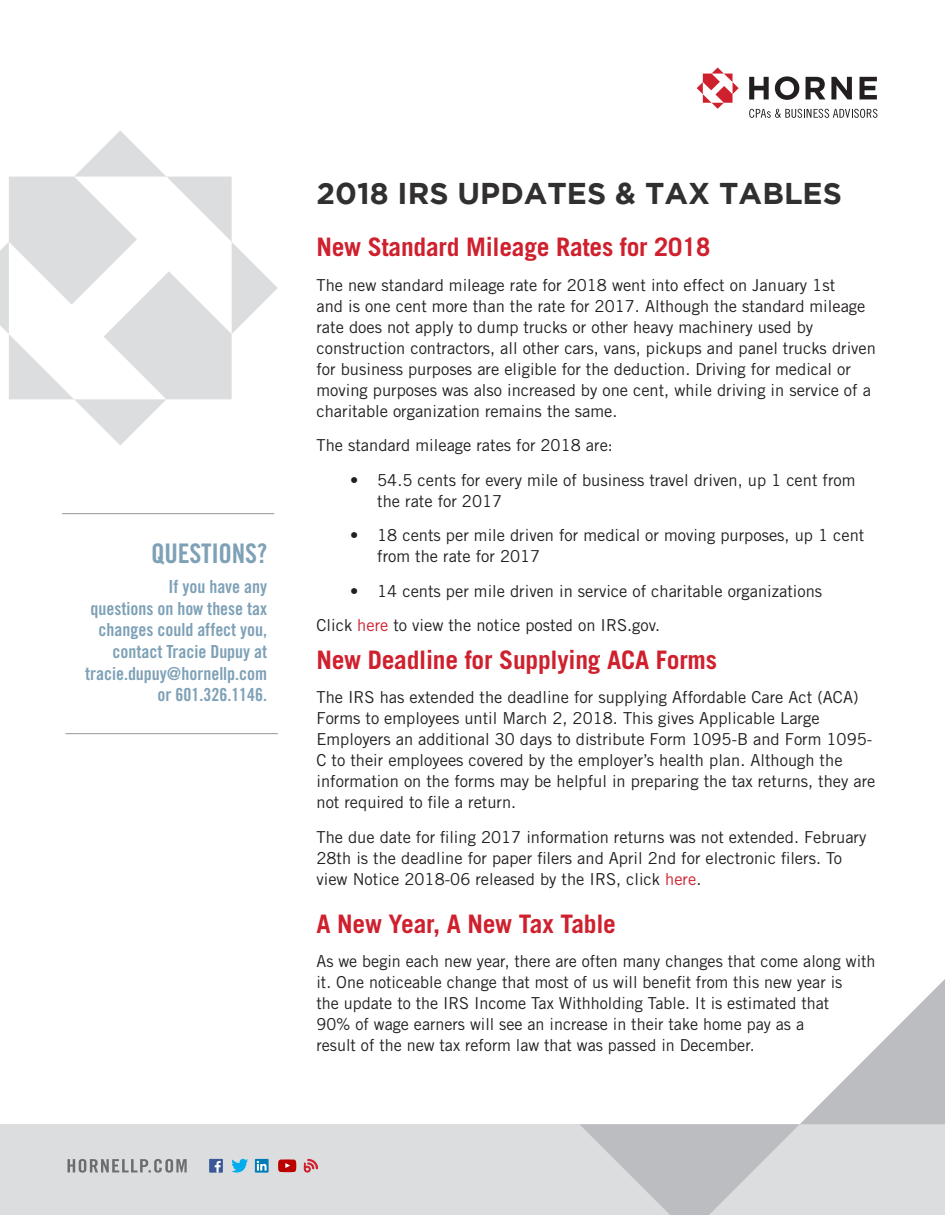
<style>
.page{position:relative;width:945px;height:1215px;background:#fff}
.page>*{position:absolute;margin:0;border:0;box-sizing:border-box;transform-origin:0 0}
.t1{font:700 30px "Gotham";color:#312f30}
.t2{font:27px "Trade Gothic Bold Cond Twenty";letter-spacing:-.01em;color:#7ea1b7}
.t3{font:700 25.5px "Trade Gothic";letter-spacing:-.01em;color:#cf202e}
.t4{font:18px/21.6px "Trade Gothic Bold Cond Twenty";color:#7ea1b7;text-align:right}
.t5{font:16.5px/21px "Trade Gothic";color:#231f20}
.s1{font-family:"Trade Gothic Cond Eighteen";font-size:16.5px;color:#fff}
.s2{font-size:16.5px;color:#fff}
.s3{color:#fff}
.s4{color:#cf202e}
</style>
<div class="page">
<hr style="left:66px;top:733px;width:212px;height:1px;background:#939598">
<div style="left:0;top:1124px;width:945px;height:91px;background:#dcdddf"></div>
<svg style="left:580px;top:979px;width:365px;height:236px"></svg>
<svg style="left:0;top:131px;width:278px;height:314px"></svg>
<svg style="left:749px;top:109px;width:129px;height:9px"></svg>
<svg style="left:749px;top:77px;width:20px;height:22px"></svg>
<svg style="left:775px;top:76px;width:24px;height:24px"></svg>
<svg style="left:806px;top:77px;width:19px;height:22px"></svg>
<svg style="left:831px;top:77px;width:21px;height:22px"></svg>
<svg style="left:860px;top:77px;width:17px;height:22px"></svg>
<svg style="left:697px;top:68px;width:42px;height:41px"></svg>
<svg style="left:67px;top:1159px;width:120px;height:14px"></svg>
<svg style="left:231px;top:1159px;width:17px;height:14px"></svg>
<svg style="left:255px;top:1159px;width:14px;height:14px"></svg>
<svg style="left:257px;top:1161px;width:10px;height:10px"></svg>
<svg style="left:278px;top:1159px;width:18px;height:13px"></svg>
<div style="left:209px;top:1159px;width:14px;height:14px;background:#3b5998"></div>
<svg style="left:215px;top:1161px;width:6px;height:12px"></svg>
<svg style="left:304px;top:1159px;width:14px;height:14px"></svg>
<hr style="left:62px;top:513px;width:212px;height:1px;background:#939598">
<p class="t2" style="left:151px;top:537px;width:118px">QUESTIONS?</p>
<p class="t4" style="left:85px;top:576px;width:184px"><span class="s1">If</span> <span class="s2">you</span> <span class="s3">h</span>If you have any questions on how these tax changes could affect you, contact Tracie Dupuy at tracie.dupuy@hornellp.com or 601.326.1146.</p>
<p class="t1" style="left:316px;top:176px;width:527px">2018 IRS UPDATES &amp; TAX TABLES</p>
<p class="t3" style="left:316px;top:231px;width:395px">New Standard Mileage Rates for 2018</p>
<p class="t5" style="left:316px;top:274px;width:561px">The new standard mileage rate for 2018 went into effect on January 1st<br>and is one cent more than the rate for 2017. Although the standard mileage rate does not apply to dump trucks or other heavy machinery used by construction contractors, all other cars, vans, pickups and panel trucks driven for business purposes are eligible for the deduction. Driving for medical or moving purposes was also increased by one cent, while driving in service of a charitable organization remains the same.</p>
<p class="t5" style="left:316px;top:435px;width:298px">The standard mileage rates for 2018 are:</p>
<p class="t5" style="left:377px;top:469px;width:480px;text-indent:-27px">• 54.5 cents for every mile of business travel driven, up 1 cent from the rate for 2017</p>
<p class="t5" style="left:377px;top:525px;width:489px;text-indent:-27px">• 18 cents per mile driven for medical or moving purposes, up 1 cent from the rate for 2017</p>
<p class="t5" style="left:350px;top:580px;width:473px">• 14 cents per mile driven in service of charitable organizations</p>
<p class="t5" style="left:316px;top:615px;width:345px">Click <span class="s4">here</span> to view the notice posted on IRS.gov.</p>
<p class="t3" style="left:316px;top:644px;width:402px">New Deadline for Supplying ACA Forms</p>
<p class="t5" style="left:316px;top:687px;width:561px">The IRS has extended the deadline for supplying Affordable Care Act (ACA)<br>Forms to employees until March 2, 2018. This gives Applicable Large Employers an additional 30 days to distribute Form 1095-B and Form 1095- C to their employees covered by the employer’s health plan. Although the information on the forms may be helpful in preparing the tax returns, they are not required to file a return.</p>
<p class="t5" style="left:316px;top:826px;width:551px">The due date for filing 2017 information returns was not extended. February<br>28th is the deadline for paper filers and April 2nd for electronic filers. To view Notice 2018-06 released by the IRS, click <span class="s4">here</span>.</p>
<p class="t3" style="left:316px;top:908px;width:301px">A New Year, A New Tax Table</p>
<p class="t5" style="left:316px;top:951px;width:561px">As we begin each new year, there are often many changes that come along with it. One noticeable change that most of us will benefit from this new year is<br>the update to the IRS Income Tax Withholding Table. It is estimated that<br>90% of wage earners will see an increase in their take home pay as a<br>result of the new tax reform law that was passed in December.</p>
</div>
